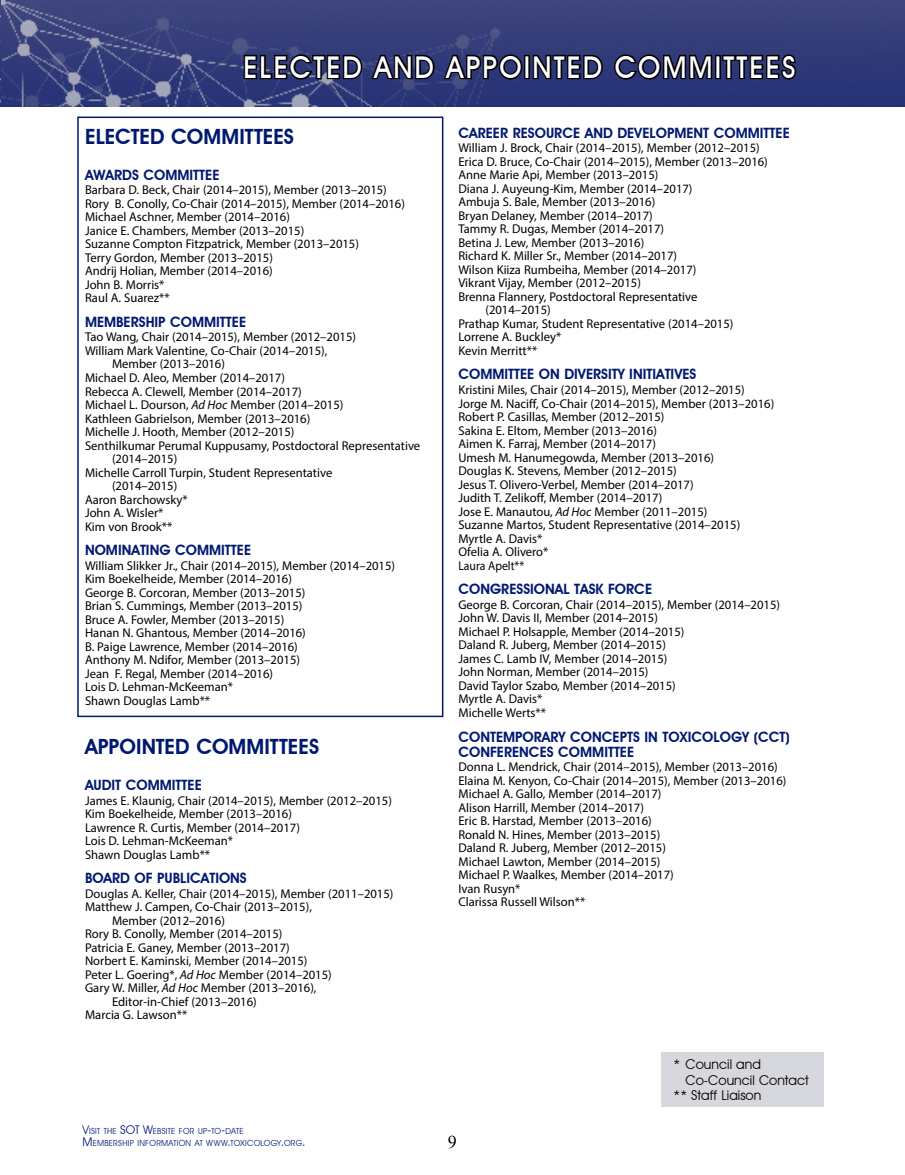
<style>
.page{position:relative;width:905px;height:1175px;background:#fff}
.page>*{position:absolute;margin:0;border:0;box-sizing:border-box;transform-origin:0 0}
.t1{font:500 30px "Avant Garde IT Cby BT";letter-spacing:.08em;color:#fff;scale:.94 1}
.t2{font:600 21px "Avant Garde IT Cby BT";letter-spacing:.005em;color:#001970}
.t3{font:18px "Times New Roman";color:#000}
.t4{font:600 14.25px/15px "Avant Garde IT Cby BT";color:#001970}
.t5{font:13.5px "Avant Garde IT Cby BT";color:#000}
.t6{font:12.75px/13.5px "Myriad Pro";color:#000}
.t7{font:8.4px/12px "Avant Garde IT Cby BT";letter-spacing:.02em;color:#001970}
.s1{font-style:italic}
.s2{font-size:12px}
</style>
<div class="page">
<img style="left:0;top:0;width:904px;height:107px">
<div style="left:77px;top:117px;width:366px;height:600px;border:2px solid #001970"></div>
<svg style="left:242px;top:51px;width:282px;height:32px;background:#1c2244"></svg>
<div style="left:524px;top:55px;width:6px;height:24px;border:3px solid #000"></div>
<svg style="left:531px;top:53px;width:74px;height:30px;background:#151a39"></svg>
<svg style="left:612px;top:41px;width:101px;height:41px;background:#1d244b"></svg>
<div style="left:715px;top:55px;width:6px;height:24px;border:3px solid #000"></div>
<svg style="left:720px;top:52px;width:78px;height:29px;background:#141937"></svg>
<div style="left:662px;top:1052px;width:162px;height:54px;background:#d7d7de"></div>
<h1 class="t1" style="left:243px;top:49px;width:588px">ELECTED AND APPOINTED COMMITTEES</h1>
<h2 class="t2" style="left:85px;top:124px;width:210px">ELECTED COMMITTEES</h2>
<p class="t4" style="left:85px;top:167px;width:136px">AWARDS COMMITTEE</p>
<p class="t6" style="left:85px;top:183px;width:321px">Barbara D. Beck, Chair (2014–2015), Member (2013–2015)<br>Rory B. Conolly, Co-Chair (2014–2015), Member (2014–2016)<br>Michael Aschner, Member (2014–2016)<br>Janice E. Chambers, Member (2013–2015)<br>Suzanne Compton Fitzpatrick, Member (2013–2015)<br>Terry Gordon, Member (2013–2015)<br>Andrij Holian, Member (2014–2016)<br>John B. Morris*<br>Raul A. Suarez**</p>
<p class="t4" style="left:85px;top:314px;width:163px">MEMBERSHIP COMMITTEE</p>
<p class="t6" style="left:85px;top:330px;width:272px">Tao Wang, Chair (2014–2015), Member (2012–2015)</p>
<p class="t6" style="left:85px;top:344px;width:244px">William Mark Valentine, Co-Chair (2014–2015),</p>
<p class="t6" style="left:112px;top:357px;width:114px">Member (2013–2016)</p>
<p class="t6" style="left:85px;top:371px;width:201px">Michael D. Aleo, Member (2014–2017)</p>
<p class="t6" style="left:85px;top:384px;width:218px">Rebecca A. Clewell, Member (2014–2017)</p>
<p class="t6" style="left:85px;top:398px;width:260px">Michael L. Dourson, <span class="s1">Ad Hoc</span> Member (2014–2015)</p>
<p class="t6" style="left:85px;top:411px;width:227px">Kathleen Gabrielson, Member (2013–2016)</p>
<p class="t6" style="left:85px;top:425px;width:211px">Michelle J. Hooth, Member (2012–2015)</p>
<p class="t6" style="left:85px;top:438px;width:337px">Senthilkumar Perumal Kuppusamy, Postdoctoral Representative</p>
<p class="t6" style="left:112px;top:452px;width:67px">(2014–2015)</p>
<p class="t6" style="left:85px;top:465px;width:249px">Michelle Carroll Turpin, Student Representative</p>
<p class="t6" style="left:112px;top:479px;width:67px">(2014–2015)</p>
<p class="t6" style="left:85px;top:492px;width:104px">Aaron Barchowsky*</p>
<p class="t6" style="left:85px;top:506px;width:80px">John A. Wisler*</p>
<p class="t6" style="left:85px;top:519px;width:89px">Kim von Brook**</p>
<p class="t4" style="left:85px;top:542px;width:168px">NOMINATING COMMITTEE</p>
<p class="t6" style="left:85px;top:558px;width:311px">William Slikker Jr., Chair (2014–2015), Member (2014–2015)<br>Kim Boekelheide, Member (2014–2016)<br>George B. Corcoran, Member (2013–2015)<br>Brian S. Cummings, Member (2013–2015)<br>Bruce A. Fowler, Member (2013–2015)<br>Hanan N. Ghantous, Member (2014–2016)<br>B. Paige Lawrence, Member (2014–2016)<br>Anthony M. Ndifor, Member (2013–2015)<br>Jean F. Regal, Member (2014–2016)<br>Lois D. Lehman-McKeeman*<br>Shawn Douglas Lamb**</p>
<h2 class="t2" style="left:85px;top:734px;width:236px">APPOINTED COMMITTEES</h2>
<p class="t4" style="left:85px;top:777px;width:118px">AUDIT COMMITTEE</p>
<p class="t6" style="left:85px;top:793px;width:308px">James E. Klaunig, Chair (2014–2015), Member (2012–2015)<br>Kim Boekelheide, Member (2013–2016)<br>Lawrence R. Curtis, Member (2014–2017)<br>Lois D. Lehman-McKeeman*<br>Shawn Douglas Lamb**</p>
<p class="t4" style="left:85px;top:870px;width:163px">BOARD OF PUBLICATIONS</p>
<p class="t6" style="left:85px;top:886px;width:310px">Douglas A. Keller, Chair (2014–2015), Member (2011–2015)</p>
<p class="t6" style="left:85px;top:900px;width:228px">Matthew J. Campen, Co-Chair (2013–2015),</p>
<p class="t6" style="left:112px;top:913px;width:114px">Member (2012–2016)</p>
<p class="t6" style="left:85px;top:927px;width:199px">Rory B. Conolly, Member (2014–2015)</p>
<p class="t6" style="left:85px;top:940px;width:206px">Patricia E. Ganey, Member (2013–2017)</p>
<p class="t6" style="left:85px;top:954px;width:224px">Norbert E. Kaminski, Member (2014–2015)</p>
<p class="t6" style="left:85px;top:967px;width:248px">Peter L. Goering*, <span class="s1">Ad Hoc</span> Member (2014–2015)</p>
<p class="t6" style="left:85px;top:981px;width:233px">Gary W. Miller, <span class="s1">Ad Hoc</span> Member (2013–2016),</p>
<p class="t6" style="left:112px;top:994px;width:146px">Editor-in-Chief (2013–2016)</p>
<p class="t6" style="left:85px;top:1008px;width:104px">Marcia G. Lawson**</p>
<p class="t7" style="left:82px;top:1125px;width:224px"><span class="s2">V</span>ISIT THE <span class="s2">SOT W</span>EBSITE FOR UP<span class="s2">-</span>TO<span class="s2">-</span>DATE<br><span class="s2">M</span>EMBERSHIP INFORMATION AT WWW<span class="s2">.</span>TOXICOLOGY<span class="s2">.</span>ORG<span class="s2">.</span></p>
<p class="t4" style="left:458px;top:125px;width:333px">CAREER RESOURCE AND DEVELOPMENT COMMITTEE</p>
<p class="t6" style="left:458px;top:141px;width:303px">William J. Brock, Chair (2014–2015), Member (2012–2015)</p>
<p class="t6" style="left:458px;top:154px;width:311px">Erica D. Bruce, Co-Chair (2014–2015), Member (2013–2016)</p>
<p class="t6" style="left:458px;top:168px;width:201px">Anne Marie Api, Member (2013–2015)</p>
<p class="t6" style="left:458px;top:181px;width:236px">Diana J. Auyeung-Kim, Member (2014–2017)</p>
<p class="t6" style="left:458px;top:195px;width:198px">Ambuja S. Bale, Member (2013–2016)</p>
<p class="t6" style="left:458px;top:208px;width:196px">Bryan Delaney, Member (2014–2017)</p>
<p class="t6" style="left:458px;top:222px;width:207px">Tammy R. Dugas, Member (2014–2017)</p>
<p class="t6" style="left:458px;top:235px;width:187px">Betina J. Lew, Member (2013–2016)</p>
<p class="t6" style="left:458px;top:249px;width:220px">Richard K. Miller Sr., Member (2014–2017)</p>
<p class="t6" style="left:458px;top:262px;width:239px">Wilson Kiiza Rumbeiha, Member (2014–2017)</p>
<p class="t6" style="left:458px;top:276px;width:184px">Vikrant Vijay, Member (2012–2015)</p>
<p class="t6" style="left:458px;top:289px;width:240px">Brenna Flannery, Postdoctoral Representative</p>
<p class="t6" style="left:485px;top:303px;width:67px">(2014–2015)</p>
<p class="t6" style="left:458px;top:316px;width:276px">Prathap Kumar, Student Representative (2014–2015)</p>
<p class="t6" style="left:458px;top:330px;width:104px">Lorrene A. Buckley*</p>
<p class="t6" style="left:458px;top:343px;width:80px">Kevin Merritt**</p>
<p class="t4" style="left:458px;top:367px;width:239px">COMMITTEE ON DIVERSITY INITIATIVES</p>
<p class="t6" style="left:458px;top:383px;width:317px">Kristini Miles, Chair (2014–2015), Member (2012–2015)<br>Jorge M. Naciff, Co-Chair (2014–2015), Member (2013–2016)<br>Robert P. Casillas, Member (2012–2015)<br>Sakina E. Eltom, Member (2013–2016)<br>Aimen K. Farraj, Member (2014–2017)<br>Umesh M. Hanumegowda, Member (2013–2016)<br>Douglas K. Stevens, Member (2012–2015)<br>Jesus T. Olivero-Verbel, Member (2014–2017)<br>Judith T. Zelikoff, Member (2014–2017)<br>Jose E. Manautou, <span class="s1">Ad Hoc</span> Member (2011–2015)<br>Suzanne Martos, Student Representative (2014–2015)<br>Myrtle A. Davis*<br>Ofelia A. Olivero*<br>Laura Apelt**</p>
<p class="t4" style="left:458px;top:581px;width:195px">CONGRESSIONAL TASK FORCE</p>
<p class="t6" style="left:458px;top:597px;width:323px">George B. Corcoran, Chair (2014–2015), Member (2014–2015)<br>John W. Davis II, Member (2014–2015)<br>Michael P. Holsapple, Member (2014–2015)<br>Daland R. Juberg, Member (2014–2015)<br>James C. Lamb IV, Member (2014–2015)<br>John Norman, Member (2014–2015)<br>David Taylor Szabo, Member (2014–2015)<br>Myrtle A. Davis*<br>Michelle Werts**</p>
<p class="t4" style="left:458px;top:729px;width:333px">CONTEMPORARY CONCEPTS IN TOXICOLOGY (CCT)<br>CONFERENCES COMMITTEE</p>
<p class="t6" style="left:458px;top:760px;width:329px">Donna L. Mendrick, Chair (2014–2015), Member (2013–2016)<br>Elaina M. Kenyon, Co-Chair (2014–2015), Member (2013–2016)<br>Michael A. Gallo, Member (2014–2017)<br>Alison Harrill, Member (2014–2017)<br>Eric B. Harstad, Member (2013–2016)<br>Ronald N. Hines, Member (2013–2015)<br>Daland R. Juberg, Member (2012–2015)<br>Michael Lawton, Member (2014–2015)<br>Michael P. Waalkes, Member (2014–2017)<br>Ivan Rusyn*<br>Clarissa Russell Wilson**</p>
<h3 class="t3" style="left:448px;top:1129px;width:10px">9</h3>
<p class="t5" style="left:673px;top:1055px;width:89px">* Council and</p>
<p class="t5" style="left:685px;top:1071px;width:125px">Co-Council Contact</p>
<p class="t5" style="left:673px;top:1087px;width:89px">** Staff Liaison</p>
</div>
